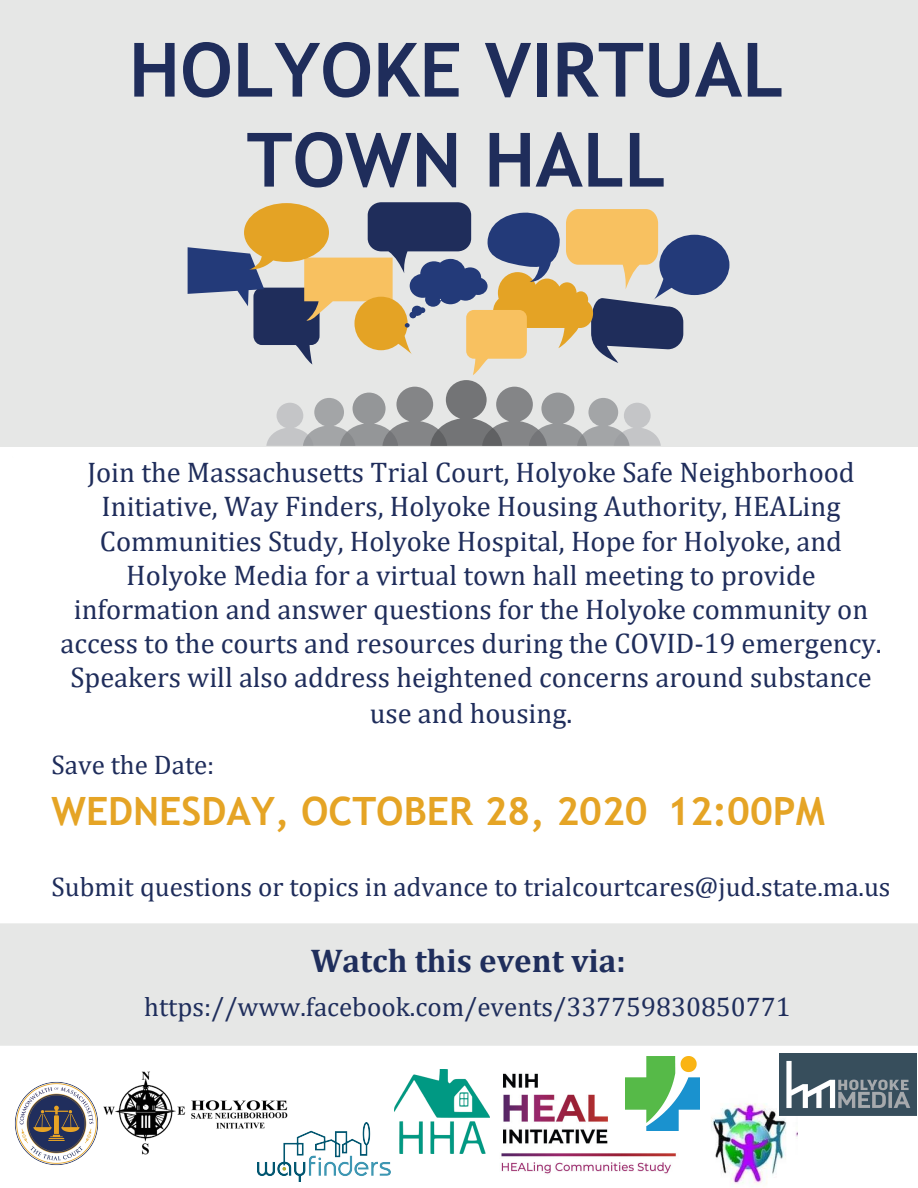
<style>
.page{position:relative;width:918px;height:1188px;background:#fff}
.page>*{position:absolute;margin:0;border:0;box-sizing:border-box;transform-origin:0 0}
.t1{font:700 75px/90px "Trebuchet MS";color:#1f2d5b;text-align:center}
.t2{font:700 39px "Trebuchet MS";color:#e5a425}
.t3{font:700 33px "Cambria";color:#1f2e5c}
.t4{font:28.5px/34.3px "Cambria";color:#1f2d5b;text-align:center}
.t5{font:27px "Cambria";color:#1f2d5b}
.t6{font:27px "Cambria";color:#1f2e5c}
</style>
<div class="page">
<img style="left:711px;top:1103px;width:86px;height:82px">
<div style="left:0;top:0;width:918px;height:447px;background:#e6e7e6"></div>
<div style="left:0;top:923px;width:918px;height:123px;background:#e6e7e6"></div>
<svg style="left:188px;top:202px;width:541px;height:244px"></svg>
<img style="left:14px;top:1081px;width:85px;height:85px">
<img style="left:257px;top:1122px;width:133px;height:59px">
<img style="left:103px;top:1071px;width:188px;height:102px">
<img style="left:395px;top:1070px;width:94px;height:83px">
<img style="left:501px;top:1073px;width:175px;height:101px">
<img style="left:779px;top:1053px;width:138px;height:62px">
<img style="left:626px;top:1057px;width:74px;height:74px">
<h1 class="t1" style="left:129px;top:25px;width:656px">HOLYOKE VIRTUAL<br>TOWN HALL</h1>
<p class="t4" style="left:61px;top:455px;width:823px">Join the Massachusetts Trial Court, Holyoke Safe Neighborhood Initiative, Way Finders, Holyoke Housing Authority, HEALing Communities Study, Holyoke Hospital, Hope for Holyoke, and Holyoke Media for a virtual town hall meeting to provide information and answer questions for the Holyoke community on access to the courts and resources during the COVID-19 emergency.<br>Speakers will also address heightened concerns around substance use and housing.</p>
<p class="t5" style="left:52px;top:749px;width:164px">Save the Date:</p>
<h2 class="t2" style="left:52px;top:787px;width:775px">WEDNESDAY, OCTOBER 28, 2020 12:00PM</h2>
<p class="t5" style="left:52px;top:870px;width:841px">Submit questions or topics in advance to trialcourtcares@jud.state.ma.us</p>
<p class="t3" style="left:311px;top:938px;width:316px">Watch this event via:</p>
<p class="t6" style="left:144px;top:990px;width:648px">https://www.facebook.com/events/337759830850771</p>
</div>
